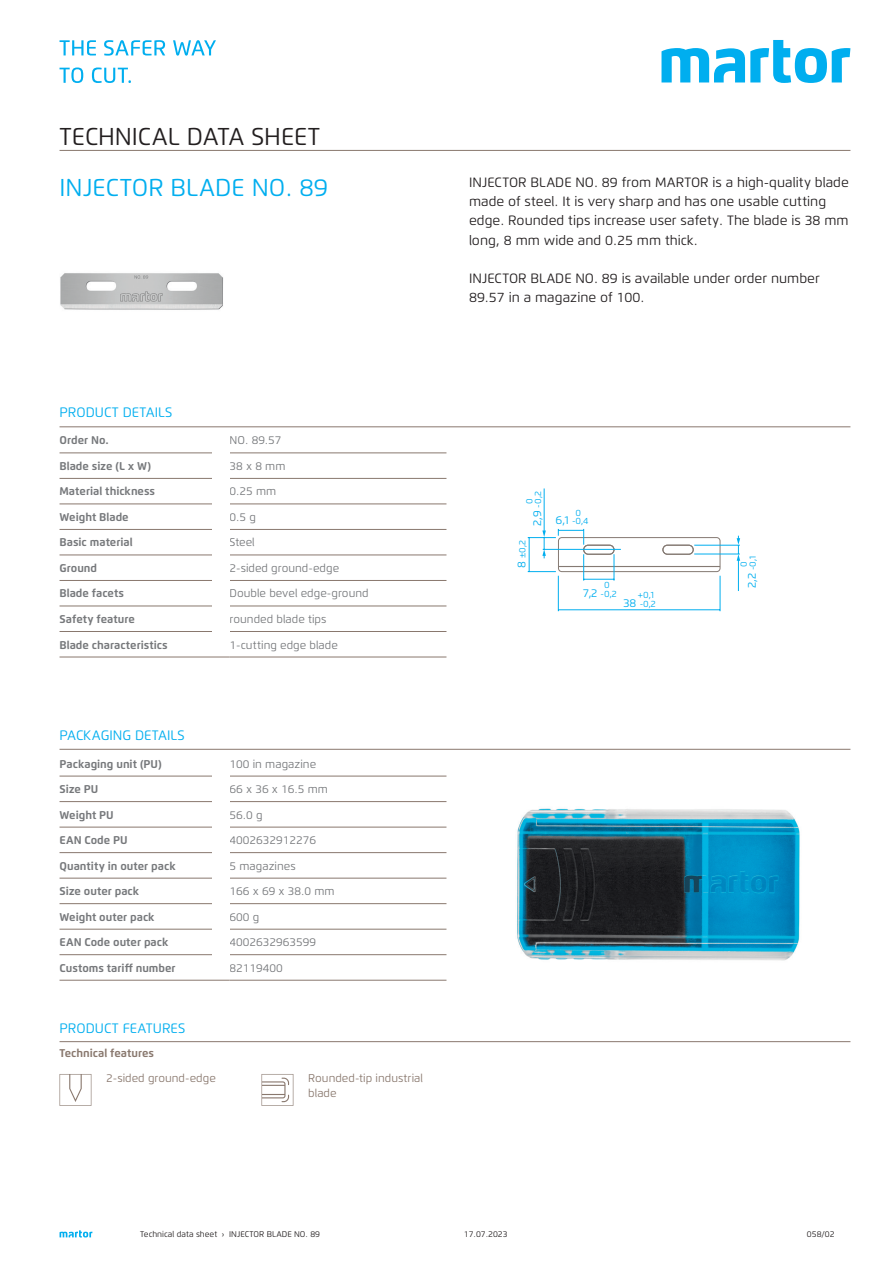
<style>
.page{position:relative;width:893px;height:1263px;background:#fff}
.page>*{position:absolute;margin:0;border:0;box-sizing:border-box;transform-origin:0 0}
.t1{font:24.3px "Flexo";color:#00aeef}
.t2{font:24.3px "Flexo";color:#231f20}
.t3{font:13.65px "Flexo";color:#00aeef}
.t4{font:13.5px/19.2px "Flexo";color:#231f20}
.t5{font:700 11.25px "Flexo";color:#76787b}
.t6{font:11.25px "Flexo";color:#76787b}
.t7{font:11.25px/14.9px "Flexo";color:#89786e}
.t8{font:700 11.25px "Flexo";color:#89786e}
.t9{font:11.25px "Flexo";color:#00aeef}
.t10{font:9px/8.2px "Flexo";color:#00aeef}
.t11{font:8.25px "Flexo";color:#231f20}
.s1{font-size:11.25px}
</style>
<div class="page">
<img style="left:60px;top:273px;width:163px;height:37px">
<hr style="left:558px;top:576px;width:1px;height:35px;background:#00aeef">
<hr style="left:720px;top:576px;width:1px;height:35px;background:#00aeef">
<hr style="left:558px;top:609px;width:162px;height:1px;background:#00aeef">
<hr style="left:694px;top:545px;width:46px;height:1px;background:#00aeef">
<hr style="left:694px;top:554px;width:46px;height:1px;background:#00aeef">
<hr style="left:738px;top:559px;width:1px;height:32px;background:#00aeef">
<svg style="left:737px;top:536px;width:3px;height:25px"></svg>
<hr style="left:544px;top:488px;width:1px;height:44px;background:#00aeef">
<svg style="left:528px;top:529px;width:193px;height:52px"></svg>
<img style="left:517px;top:808px;width:283px;height:153px">
<svg style="left:60px;top:1230px;width:32px;height:7px"></svg>
<hr style="left:60px;top:426px;width:790px;height:1px;background:#89786e">
<hr style="left:60px;top:150px;width:790px;height:1px;background:#89786e">
<svg style="left:661px;top:40px;width:189px;height:43px"></svg>
<svg style="left:60px;top:40px;width:36px;height:15px"></svg>
<svg style="left:104px;top:40px;width:61px;height:16px"></svg>
<svg style="left:173px;top:40px;width:43px;height:16px"></svg>
<svg style="left:60px;top:68px;width:23px;height:15px"></svg>
<svg style="left:92px;top:68px;width:39px;height:15px"></svg>
<hr style="left:230px;top:657px;width:216px;height:1px;background:#89786e">
<hr style="left:60px;top:657px;width:170px;height:1px;background:#89786e">
<hr style="left:230px;top:631px;width:216px;height:1px;background:#89786e">
<hr style="left:60px;top:631px;width:170px;height:1px;background:#89786e">
<hr style="left:230px;top:606px;width:216px;height:1px;background:#89786e">
<hr style="left:60px;top:606px;width:170px;height:1px;background:#89786e">
<hr style="left:230px;top:580px;width:216px;height:1px;background:#89786e">
<hr style="left:60px;top:580px;width:170px;height:1px;background:#89786e">
<hr style="left:230px;top:555px;width:216px;height:1px;background:#89786e">
<hr style="left:60px;top:555px;width:170px;height:1px;background:#89786e">
<hr style="left:230px;top:529px;width:216px;height:1px;background:#89786e">
<hr style="left:60px;top:529px;width:170px;height:1px;background:#89786e">
<hr style="left:230px;top:503px;width:216px;height:1px;background:#89786e">
<hr style="left:60px;top:503px;width:170px;height:1px;background:#89786e">
<hr style="left:230px;top:478px;width:216px;height:1px;background:#89786e">
<hr style="left:60px;top:478px;width:170px;height:1px;background:#89786e">
<hr style="left:230px;top:452px;width:216px;height:1px;background:#89786e">
<hr style="left:60px;top:452px;width:170px;height:1px;background:#89786e">
<div style="left:213px;top:429px;width:17px;height:220px;background:#fff"></div>
<hr style="left:60px;top:749px;width:790px;height:1px;background:#89786e">
<hr style="left:230px;top:980px;width:216px;height:1px;background:#89786e">
<hr style="left:60px;top:980px;width:170px;height:1px;background:#89786e">
<hr style="left:230px;top:954px;width:216px;height:1px;background:#89786e">
<hr style="left:60px;top:954px;width:170px;height:1px;background:#89786e">
<hr style="left:230px;top:929px;width:216px;height:1px;background:#89786e">
<hr style="left:60px;top:929px;width:170px;height:1px;background:#89786e">
<hr style="left:230px;top:903px;width:216px;height:1px;background:#89786e">
<hr style="left:60px;top:903px;width:170px;height:1px;background:#89786e">
<hr style="left:230px;top:878px;width:216px;height:1px;background:#89786e">
<hr style="left:60px;top:878px;width:170px;height:1px;background:#89786e">
<hr style="left:230px;top:852px;width:216px;height:1px;background:#89786e">
<hr style="left:60px;top:852px;width:170px;height:1px;background:#89786e">
<hr style="left:230px;top:827px;width:216px;height:1px;background:#89786e">
<hr style="left:60px;top:827px;width:170px;height:1px;background:#89786e">
<hr style="left:230px;top:801px;width:216px;height:1px;background:#89786e">
<hr style="left:60px;top:801px;width:170px;height:1px;background:#89786e">
<hr style="left:230px;top:776px;width:216px;height:1px;background:#89786e">
<hr style="left:60px;top:776px;width:170px;height:1px;background:#89786e">
<div style="left:213px;top:752px;width:17px;height:220px;background:#fff"></div>
<hr style="left:60px;top:1041px;width:790px;height:1px;background:#89786e">
<svg style="left:60px;top:1074px;width:31px;height:32px"></svg>
<svg style="left:261px;top:1074px;width:32px;height:32px"></svg>
<h1 class="t2" style="left:60px;top:121px;width:262px">TECHNICAL DATA SHEET</h1>
<h1 class="t1" style="left:60px;top:172px;width:270px">INJECTOR BLADE NO. 89</h1>
<p class="t3" style="left:60px;top:404px;width:114px">PRODUCT DETAILS</p>
<p class="t5" style="left:60px;top:434px;width:51px">Order No.</p>
<p class="t6" style="left:230px;top:434px;width:53px">NO. 89.57</p>
<p class="t5" style="left:60px;top:459px;width:93px">Blade size (L x W)</p>
<p class="t6" style="left:230px;top:459px;width:57px">38 x 8 mm</p>
<p class="t5" style="left:60px;top:485px;width:97px">Material thickness</p>
<p class="t6" style="left:230px;top:485px;width:48px">0.25 mm</p>
<p class="t5" style="left:60px;top:510px;width:71px">Weight Blade</p>
<p class="t6" style="left:230px;top:510px;width:28px">0.5 g</p>
<p class="t5" style="left:60px;top:536px;width:75px">Basic material</p>
<p class="t6" style="left:230px;top:536px;width:27px">Steel</p>
<p class="t5" style="left:60px;top:561px;width:39px">Ground</p>
<p class="t6" style="left:230px;top:561px;width:111px">2-sided ground-edge</p>
<p class="t5" style="left:60px;top:587px;width:66px">Blade facets</p>
<p class="t6" style="left:230px;top:587px;width:141px">Double bevel edge-ground</p>
<p class="t5" style="left:60px;top:612px;width:77px">Safety feature</p>
<p class="t6" style="left:230px;top:612px;width:98px">rounded blade tips</p>
<p class="t5" style="left:60px;top:638px;width:110px">Blade characteristics</p>
<p class="t6" style="left:230px;top:638px;width:110px">1-cutting edge blade</p>
<p class="t3" style="left:60px;top:727px;width:127px">PACKAGING DETAILS</p>
<p class="t5" style="left:60px;top:757px;width:104px">Packaging unit (PU)</p>
<p class="t6" style="left:230px;top:757px;width:88px">100 in magazine</p>
<p class="t5" style="left:60px;top:782px;width:40px">Size PU</p>
<p class="t6" style="left:230px;top:782px;width:100px">66 x 36 x 16.5 mm</p>
<p class="t5" style="left:60px;top:808px;width:56px">Weight PU</p>
<p class="t6" style="left:230px;top:808px;width:35px">56.0 g</p>
<p class="t5" style="left:60px;top:833px;width:70px">EAN Code PU</p>
<p class="t6" style="left:230px;top:833px;width:88px">4002632912276</p>
<p class="t5" style="left:60px;top:859px;width:118px">Quantity in outer pack</p>
<p class="t6" style="left:230px;top:859px;width:68px">5 magazines</p>
<p class="t5" style="left:60px;top:884px;width:81px">Size outer pack</p>
<p class="t6" style="left:230px;top:884px;width:107px">166 x 69 x 38.0 mm</p>
<p class="t5" style="left:60px;top:910px;width:97px">Weight outer pack</p>
<p class="t6" style="left:230px;top:910px;width:31px">600 g</p>
<p class="t5" style="left:60px;top:935px;width:110px">EAN Code outer pack</p>
<p class="t6" style="left:230px;top:935px;width:88px">4002632963599</p>
<p class="t5" style="left:60px;top:961px;width:118px">Customs tariff number</p>
<p class="t6" style="left:230px;top:961px;width:55px">82119400</p>
<p class="t3" style="left:60px;top:1020px;width:127px">PRODUCT FEATURES</p>
<p class="t8" style="left:60px;top:1046px;width:96px">Technical features</p>
<p class="t7" style="left:106px;top:1071px;width:111px">2-sided ground-edge</p>
<p class="t7" style="left:308px;top:1071px;width:116px">Rounded-tip industrial blade</p>
<p class="t4" style="left:469px;top:173px;width:381px">INJECTOR BLADE NO. 89 from MARTOR is a high-quality blade made of steel. It is very sharp and has one usable cutting edge. Rounded tips increase user safety. The blade is 38 mm long, 8 mm wide and 0.25 mm thick.</p>
<p class="t4" style="left:469px;top:268px;width:352px">INJECTOR BLADE NO. 89 is available under order number<br>89.57 in a magazine of 100.</p>
<p class="t10" style="left:534px;top:526px;width:36px;rotate:-90deg"><span class="s1">2,9</span> -0,2</p>
<p class="t10" style="left:525px;top:504px;width:7px;rotate:-90deg">0</p>
<p class="t10" style="left:575px;top:509px;width:7px">0</p>
<p class="t10" style="left:556px;top:517px;width:35px"><span class="s1">6,1</span> -0,4</p>
<p class="t10" style="left:518px;top:558px;width:19px;rotate:-90deg">±0,2</p>
<p class="t9" style="left:515px;top:568px;width:8px;rotate:-90deg">8</p>
<p class="t10" style="left:748px;top:570px;width:16px;rotate:-90deg">-0,1</p>
<p class="t10" style="left:740px;top:567px;width:7px;rotate:-90deg">0</p>
<p class="t10" style="left:583px;top:581px;width:35px;text-indent:21px">0<br><span class="s1">7,2</span> -0,2</p>
<p class="t10" style="left:638px;top:591px;width:18px">+0,1</p>
<p class="t10" style="left:624px;top:600px;width:34px"><span class="s1">38</span> -0,2</p>
<p class="t9" style="left:745px;top:588px;width:16px;rotate:-90deg">2,2</p>
<p class="t11" style="left:140px;top:1229px;width:181px">Technical data sheet › INJECTOR BLADE NO. 89</p>
<p class="t11" style="left:464px;top:1229px;width:45px">17.07.2023</p>
<p class="t11" style="left:807px;top:1229px;width:29px">058/02</p>
</div>
